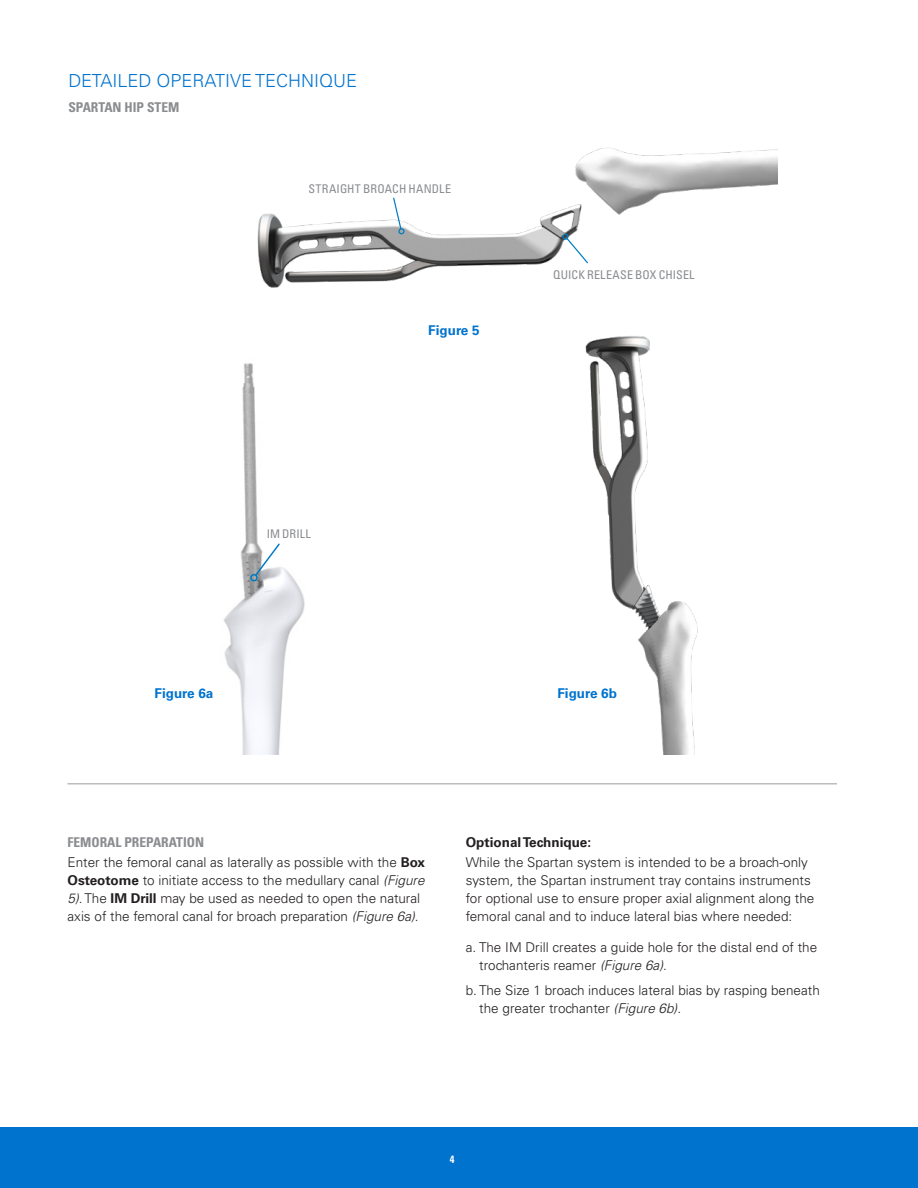
<style>
.page{position:relative;width:918px;height:1188px;background:#fff}
.page>*{position:absolute;margin:0;border:0;box-sizing:border-box;transform-origin:0 0}
.t1{font:300 18px "Univers LT Std";color:#0073ce}
.t2{font:300 13.5px/18px "Univers LT Std";color:#231f20}
.t3{font:700 13.5px "Univers LT Std";color:#0073ce}
.t4{font:700 13.5px "Univers LT Std";color:#231f20}
.t5{font:700 condensed 13.5px "Univers LT Std";color:#8a8c8f}
.t6{font:condensed 12px "Univers LT Std";letter-spacing:.01em;color:#8a8c8f}
.t7{font:700 condensed 10.5px "Univers LT Std";color:#fff}
.s1{font-weight:700;font-stretch:condensed;color:#8a8c8f}
.s2{font-weight:700}
.s3{font-style:italic}
</style>
<div class="page">
<div style="left:0;top:1127px;width:918px;height:61px;background:#0073ce"></div>
<hr style="left:68px;top:783px;width:769px;height:1px;background:#bcbdc0">
<img style="left:223px;top:363px;width:82px;height:392px">
<img style="left:257px;top:147px;width:520px;height:141px">
<svg style="left:561px;top:233px;width:28px;height:31px"></svg>
<svg style="left:392px;top:197px;width:10px;height:33px"></svg>
<div style="left:398px;top:228px;width:7px;height:7px;border:1px solid #007cc2;border-radius:2px"></div>
<svg style="left:249px;top:543px;width:32px;height:40px"></svg>
<img style="left:585px;top:336px;width:113px;height:419px">
<h1 class="t1" style="left:68px;top:70px;width:290px">DETAILED OPERATIVE TECHNIQUE</h1>
<p class="t5" style="left:68px;top:98px;width:113px">SPARTAN HIP STEM</p>
<p class="t6" style="left:308px;top:181px;width:144px">STRAIGHT BROACH HANDLE</p>
<p class="t3" style="left:428px;top:322px;width:53px">Figure 5</p>
<p class="t6" style="left:553px;top:267px;width:143px">QUICK RELEASE BOX CHISEL</p>
<p class="t6" style="left:267px;top:526px;width:46px">IM DRILL</p>
<p class="t3" style="left:155px;top:686px;width:60px">Figure 6a</p>
<p class="t3" style="left:557px;top:686px;width:61px">Figure 6b</p>
<p class="t2" style="left:68px;top:832px;width:359px;line-height:20.1px"><span class="s1">FEMORAL PREPARATION<br></span>Enter the femoral canal as laterally as possible with the <span class="s2">Box</span></p>
<p class="t2" style="left:68px;top:871px;width:359px"><span class="s2">Osteotome</span> to initiate access to the medullary canal <span class="s3">(Figure<br>5)</span>. The <span class="s2">IM Drill</span> may be used as needed to open the natural axis of the femoral canal for broach preparation <span class="s3">(Figure 6a)</span>.</p>
<p class="t4" style="left:466px;top:834px;width:127px">Optional Technique:</p>
<p class="t2" style="left:466px;top:853px;width:350px">While the Spartan system is intended to be a broach-only system, the Spartan instrument tray contains instruments for optional use to ensure proper axial alignment along the femoral canal and to induce lateral bias where needed:</p>
<p class="t2" style="left:479px;top:939px;width:340px;text-indent:-14px">a. The IM Drill creates a guide hole for the distal end of the trochanteris reamer <span class="s3">(Figure 6a)</span>.</p>
<p class="t2" style="left:479px;top:981px;width:342px;text-indent:-14px">b. The Size 1 broach induces lateral bias by rasping beneath the greater trochanter <span class="s3">(Figure 6b)</span>.</p>
<p class="t7" style="left:450px;top:1153px;width:6px">4</p>
</div>
